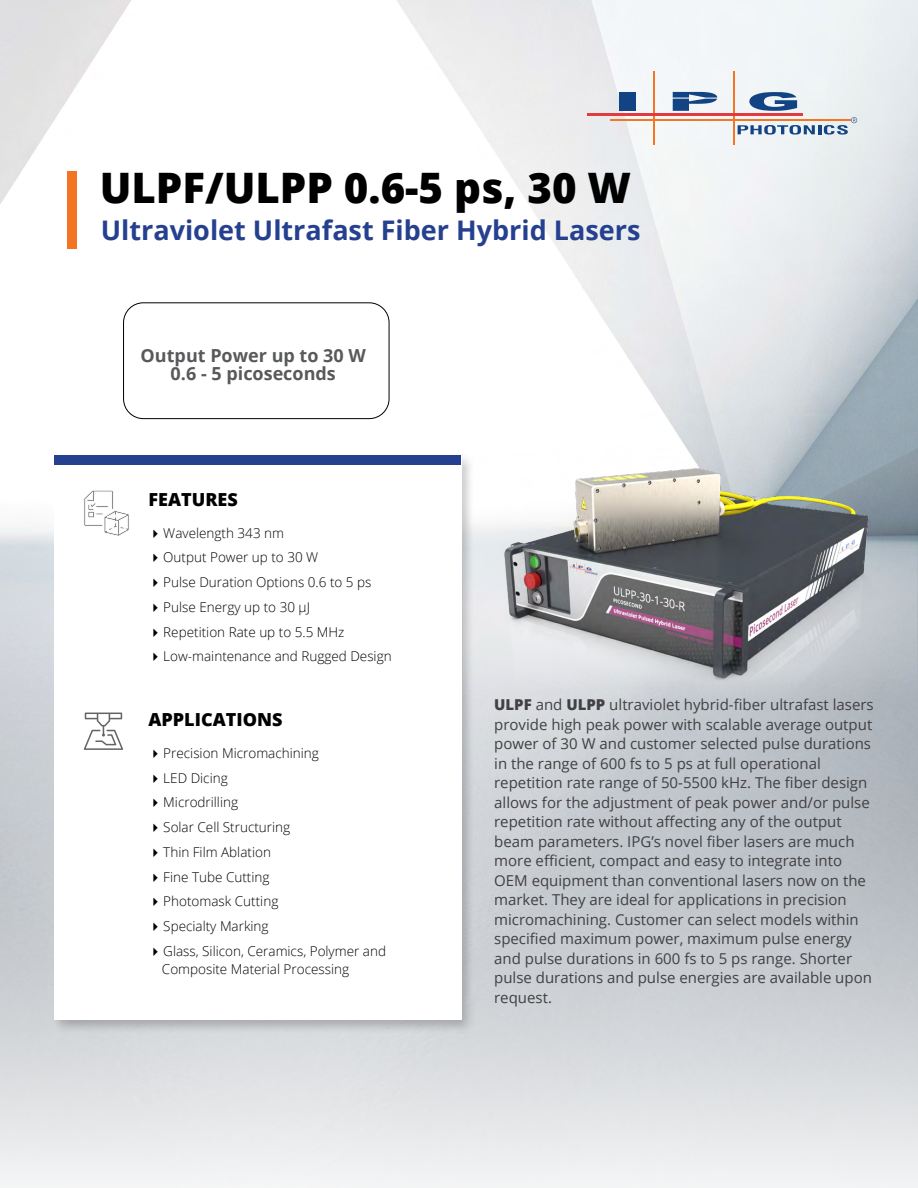
<style>
.page{position:relative;width:918px;height:1188px;background:#fff}
.page>*{position:absolute;margin:0;border:0;box-sizing:border-box;transform-origin:0 0}
.t1{font:800 42px "Open Sans";color:#000}
.t2{font:700 27px "Open Sans";color:#25408f}
.t3{font:700 18px/18px "Open Sans";color:#58595b;text-align:center}
.t4{font:800 18px "Open Sans";color:#000}
.t5{font:15px/19.5px "Open Sans";color:#414042}
.t6{font:300 13.5px/24.8px "Open Sans";color:#000}
.s1{font-weight:800}
</style>
<div class="page">
<img style="left:0;top:0;width:918px;height:1188px">
<svg style="left:749px;top:92px;width:48px;height:19px"></svg>
<hr style="left:653px;top:71px;width:2px;height:74px;background:#f47522">
<hr style="left:610px;top:120px;width:240px;height:1px;background:#f47522">
<hr style="left:734px;top:71px;width:1px;height:74px;background:#f47522">
<hr style="left:587px;top:113px;width:216px;height:3px;background:#e23b3f">
<svg style="left:738px;top:117px;width:119px;height:18px"></svg>
<div style="left:619px;top:92px;width:16px;height:6px;background:#124484"></div>
<div style="left:619px;top:99px;width:16px;height:12px;background:#124484"></div>
<svg style="left:673px;top:92px;width:44px;height:19px"></svg>
<div style="left:68px;top:171px;width:9px;height:78px;background:#f37523"></div>
<div style="left:52px;top:454px;width:423px;height:580px;background:#000;opacity:.2"></div>
<div style="left:54px;top:456px;width:407px;height:564px;background:#fff"></div>
<svg style="left:84px;top:490px;width:45px;height:46px"></svg>
<div style="left:54px;top:456px;width:406px;height:9px;background:#25408f"></div>
<svg style="left:84px;top:713px;width:39px;height:37px"></svg>
<img style="left:463px;top:439px;width:453px;height:264px">
<div style="left:123px;top:302px;width:266px;height:117px;border:1px solid #000;border-radius:20px"></div>
<h1 class="t1" style="left:100px;top:156px;width:533px">ULPF/ULPP 0.6-5 ps, 30 W</h1>
<h2 class="t2" style="left:101px;top:211px;width:541px">Ultraviolet Ultrafast Fiber Hybrid Lasers</h2>
<p class="t3" style="left:141px;top:346px;width:227px">Output Power up to 30 W<br>0.6 - 5 picoseconds</p>
<p class="t4" style="left:148px;top:486px;width:91px">FEATURES</p>
<p class="t6" style="left:163px;top:520px;width:230px">Wavelength 343 nm<br>Output Power up to 30 W<br>Pulse Duration Options 0.6 to 5 ps<br>Pulse Energy up to 30 μJ<br>Repetition Rate up to 5.5 MHz<br>Low-maintenance and Rugged Design</p>
<p class="t4" style="left:148px;top:706px;width:135px">APPLICATIONS</p>
<p class="t6" style="left:163px;top:740px;width:224px">Precision Micromachining<br>LED Dicing<br>Microdrilling<br>Solar Cell Structuring<br>Thin Film Ablation<br>Fine Tube Cutting<br>Photomask Cutting<br>Specialty Marking<br>Glass, Silicon, Ceramics, Polymer and</p>
<p class="t6" style="left:162px;top:956px;width:189px">Composite Material Processing</p>
<p class="t5" style="left:494px;top:695px;width:381px"><span class="s1">ULPF</span> and <span class="s1">ULPP</span> ultraviolet hybrid-fiber ultrafast lasers provide high peak power with scalable average output power of 30 W and customer selected pulse durations in the range of 600 fs to 5 ps at full operational repetition rate range of 50-5500 kHz. The fiber design allows for the adjustment of peak power and/or pulse repetition rate without affecting any of the output beam parameters. IPG’s novel fiber lasers are much more efficient, compact and easy to integrate into OEM equipment than conventional lasers now on the market. They are ideal for applications in precision micromachining. Customer can select models within specified maximum power, maximum pulse energy and pulse durations in 600 fs to 5 ps range. Shorter pulse durations and pulse energies are available upon request.</p>
</div>
